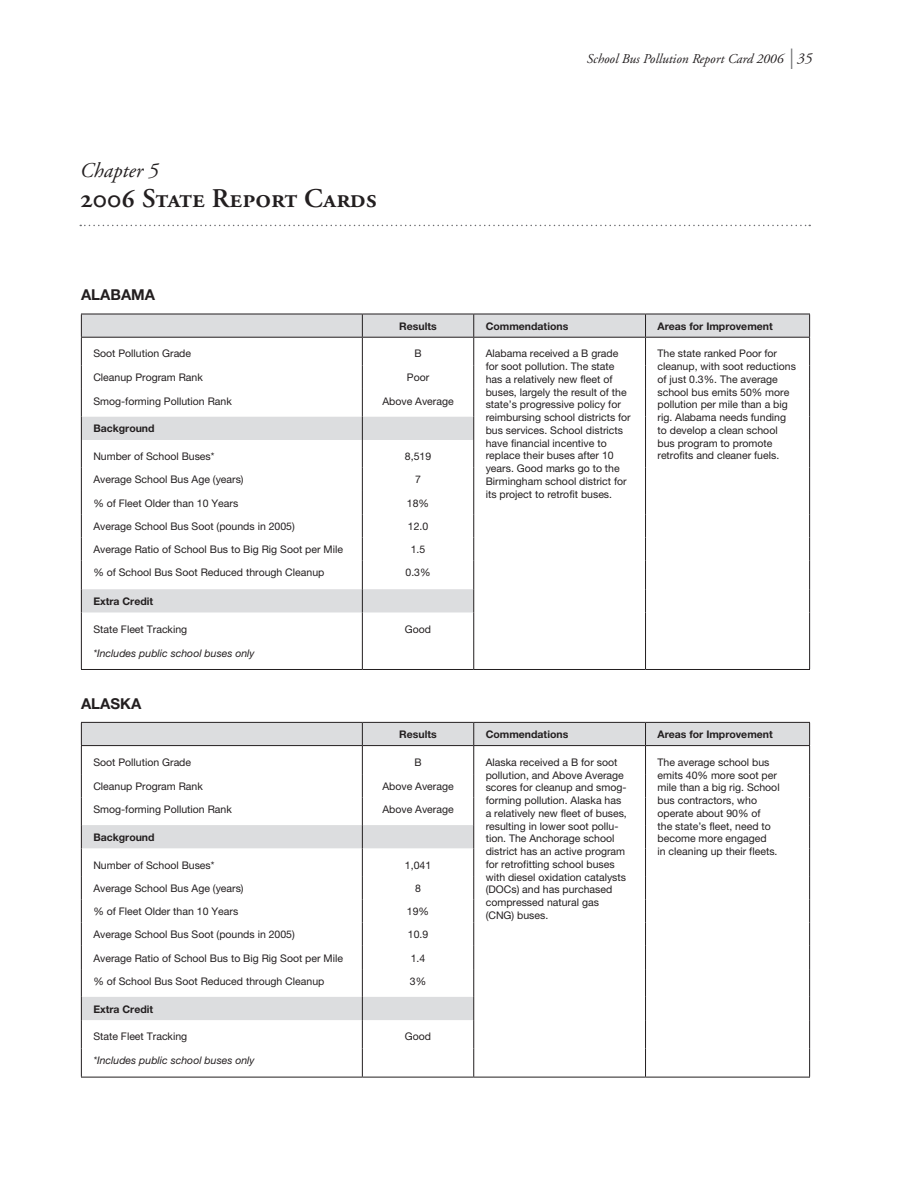
<style>
.page{position:relative;width:918px;height:1188px;background:#fff}
.page>*{position:absolute;margin:0;border:0;box-sizing:border-box;transform-origin:0 0}
.t1{font:27px "Adobe Garamond Semibold SC";color:#231f20}
.t2{font:italic 21px "Adobe Garamond";color:#231f20}
.t3{font:700 15px "Helvetica Neue";color:#231f20}
.t4{font:italic 13.5px "Adobe Garamond";color:#231f20}
.t5{font:10.5px/12.8px "Helvetica Neue";color:#231f20}
.t6{font:700 10.5px "Helvetica Neue";color:#231f20}
.t7{font:italic 10.5px "Helvetica Neue";color:#231f20}
.s1{font-family:"Futura BT";font-weight:300;font-style:normal;font-stretch:condensed;font-size:27px;color:#6c6d70}
.s2{font-size:15px}
</style>
<div class="page">
<svg style="left:80px;top:225px;width:730px;height:1px"></svg>
<svg style="left:82px;top:315px;width:727px;height:297px"></svg>
<svg style="left:362px;top:315px;width:1px;height:354px"></svg>
<svg style="left:473px;top:315px;width:1px;height:354px"></svg>
<svg style="left:645px;top:315px;width:1px;height:354px"></svg>
<hr style="left:81px;top:314px;width:281px;height:1px;background:#231f20">
<svg style="left:81px;top:314px;width:1px;height:355px"></svg>
<hr style="left:362px;top:314px;width:112px;height:1px;background:#231f20">
<hr style="left:474px;top:314px;width:172px;height:1px;background:#231f20">
<hr style="left:646px;top:314px;width:164px;height:1px;background:#231f20">
<svg style="left:809px;top:314px;width:1px;height:355px"></svg>
<hr style="left:81px;top:337px;width:281px;height:1px;background:#231f20">
<hr style="left:362px;top:337px;width:112px;height:1px;background:#231f20">
<hr style="left:474px;top:337px;width:172px;height:1px;background:#231f20">
<hr style="left:646px;top:337px;width:164px;height:1px;background:#231f20">
<hr style="left:81px;top:669px;width:281px;height:1px;background:#231f20">
<hr style="left:362px;top:669px;width:112px;height:1px;background:#231f20">
<hr style="left:474px;top:669px;width:172px;height:1px;background:#231f20">
<hr style="left:646px;top:669px;width:164px;height:1px;background:#231f20">
<svg style="left:82px;top:723px;width:727px;height:297px"></svg>
<svg style="left:362px;top:723px;width:1px;height:354px"></svg>
<svg style="left:473px;top:723px;width:1px;height:354px"></svg>
<svg style="left:645px;top:723px;width:1px;height:354px"></svg>
<hr style="left:81px;top:722px;width:281px;height:1px;background:#231f20">
<svg style="left:81px;top:723px;width:1px;height:354px"></svg>
<hr style="left:362px;top:722px;width:112px;height:1px;background:#231f20">
<hr style="left:474px;top:722px;width:172px;height:1px;background:#231f20">
<hr style="left:646px;top:722px;width:164px;height:1px;background:#231f20">
<svg style="left:809px;top:723px;width:1px;height:354px"></svg>
<hr style="left:81px;top:745px;width:281px;height:1px;background:#231f20">
<hr style="left:362px;top:745px;width:112px;height:1px;background:#231f20">
<hr style="left:474px;top:745px;width:172px;height:1px;background:#231f20">
<hr style="left:646px;top:745px;width:164px;height:1px;background:#231f20">
<hr style="left:81px;top:1077px;width:281px;height:1px;background:#231f20">
<hr style="left:362px;top:1077px;width:112px;height:1px;background:#231f20">
<hr style="left:474px;top:1077px;width:172px;height:1px;background:#231f20">
<hr style="left:646px;top:1077px;width:164px;height:1px;background:#231f20">
<p class="t4" style="left:587px;top:52px;width:220px">School Bus Pollution Report Card 2006 <span class="s1">l</span> <span class="s2">35</span></p>
<h2 class="t2" style="left:80px;top:159px;width:80px">Chapter 5</h2>
<h1 class="t1" style="left:80px;top:184px;width:298px">2006 State Report Cards</h1>
<h3 class="t3" style="left:81px;top:285px;width:32px">Alabama</h3>
<p class="t6" style="left:399px;top:319px;width:39px">Results</p>
<p class="t6" style="left:486px;top:319px;width:84px">Commendations</p>
<p class="t6" style="left:658px;top:319px;width:117px">Areas for Improvement</p>
<p class="t5" style="left:93px;top:347px;width:99px">Soot Pollution Grade</p>
<p class="t5" style="left:414px;top:347px;width:9px">B</p>
<p class="t5" style="left:486px;top:347px;width:147px">Alabama received a B grade for soot pollution. The state has a relatively new fleet of buses, largely the result of the state’s progressive policy for reimbursing school districts for bus services. School districts have financial incentive to replace their buses after 10 years. Good marks go to the<br>Birmingham school district for its project to retrofit buses.</p>
<p class="t5" style="left:658px;top:347px;width:140px">The state ranked Poor for cleanup, with soot reductions of just 0.3%. The average school bus emits 50% more pollution per mile than a big rig. Alabama needs funding to develop a clean school bus program to promote retrofits and cleaner fuels.</p>
<p class="t5" style="left:93px;top:371px;width:111px">Cleanup Program Rank</p>
<p class="t5" style="left:407px;top:371px;width:24px">Poor</p>
<p class="t5" style="left:93px;top:394px;width:140px">Smog-forming Pollution Rank</p>
<p class="t5" style="left:382px;top:394px;width:73px">Above Average</p>
<p class="t6" style="left:93px;top:422px;width:63px">Background</p>
<p class="t5" style="left:93px;top:450px;width:123px">Number of School Buses*</p>
<p class="t5" style="left:405px;top:450px;width:28px">8,519</p>
<p class="t5" style="left:93px;top:473px;width:152px">Average School Bus Age (years)</p>
<p class="t5" style="left:415px;top:473px;width:7px">7</p>
<p class="t5" style="left:93px;top:496px;width:146px">% of Fleet Older than 10 Years</p>
<p class="t5" style="left:407px;top:496px;width:24px">18%</p>
<p class="t5" style="left:93px;top:520px;width:203px">Average School Bus Soot (pounds in 2005)</p>
<p class="t5" style="left:408px;top:520px;width:22px">12.0</p>
<p class="t5" style="left:93px;top:543px;width:251px">Average Ratio of School Bus to Big Rig Soot per Mile</p>
<p class="t5" style="left:411px;top:543px;width:16px">1.5</p>
<p class="t5" style="left:93px;top:566px;width:233px">% of School Bus Soot Reduced through Cleanup</p>
<p class="t5" style="left:406px;top:566px;width:27px">0.3%</p>
<p class="t6" style="left:93px;top:595px;width:61px">Extra Credit</p>
<p class="t5" style="left:93px;top:622px;width:95px">State Fleet Tracking</p>
<p class="t5" style="left:405px;top:622px;width:28px">Good</p>
<p class="t7" style="left:93px;top:647px;width:163px">*Includes public school buses only</p>
<h3 class="t3" style="left:81px;top:694px;width:60px">Alas ka</h3>
<p class="t6" style="left:399px;top:728px;width:39px">Results</p>
<p class="t6" style="left:486px;top:728px;width:84px">Commendations</p>
<p class="t6" style="left:658px;top:728px;width:117px">Areas for Improvement</p>
<p class="t5" style="left:93px;top:756px;width:99px">Soot Pollution Grade</p>
<p class="t5" style="left:414px;top:756px;width:9px">B</p>
<p class="t5" style="left:486px;top:756px;width:143px">Alaska received a B for soot pollution, and Above Average scores for cleanup and smog&shy;forming pollution. Alaska has a relatively new fleet of buses, resulting in lower soot pollu&shy;tion. The Anchorage school district has an active program for retrofitting school buses with diesel oxidation catalysts (DOCs) and has purchased compressed natural gas (CNG) buses.</p>
<p class="t5" style="left:658px;top:756px;width:124px">The average school bus emits 40% more soot per mile than a big rig. School bus contractors, who operate about 90% of<br>the state’s fleet, need to become more engaged<br>in cleaning up their fleets.</p>
<p class="t5" style="left:93px;top:780px;width:111px">Cleanup Program Rank</p>
<p class="t5" style="left:382px;top:780px;width:73px">Above Average</p>
<p class="t5" style="left:93px;top:803px;width:140px">Smog-forming Pollution Rank</p>
<p class="t5" style="left:382px;top:803px;width:73px">Above Average</p>
<p class="t6" style="left:93px;top:831px;width:63px">Background</p>
<p class="t5" style="left:93px;top:858px;width:123px">Number of School Buses*</p>
<p class="t5" style="left:405px;top:858px;width:28px">1,041</p>
<p class="t5" style="left:93px;top:882px;width:152px">Average School Bus Age (years)</p>
<p class="t5" style="left:415px;top:882px;width:7px">8</p>
<p class="t5" style="left:93px;top:905px;width:146px">% of Fleet Older than 10 Years</p>
<p class="t5" style="left:407px;top:905px;width:24px">19%</p>
<p class="t5" style="left:93px;top:928px;width:203px">Average School Bus Soot (pounds in 2005)</p>
<p class="t5" style="left:408px;top:928px;width:22px">10.9</p>
<p class="t5" style="left:93px;top:951px;width:251px">Average Ratio of School Bus to Big Rig Soot per Mile</p>
<p class="t5" style="left:411px;top:951px;width:16px">1.4</p>
<p class="t5" style="left:93px;top:975px;width:233px">% of School Bus Soot Reduced through Cleanup</p>
<p class="t5" style="left:410px;top:975px;width:18px">3%</p>
<p class="t6" style="left:93px;top:1002px;width:61px">Extra Credit</p>
<p class="t5" style="left:93px;top:1030px;width:95px">State Fleet Tracking</p>
<p class="t5" style="left:405px;top:1030px;width:28px">Good</p>
<p class="t7" style="left:93px;top:1054px;width:163px">*Includes public school buses only</p>
</div>
